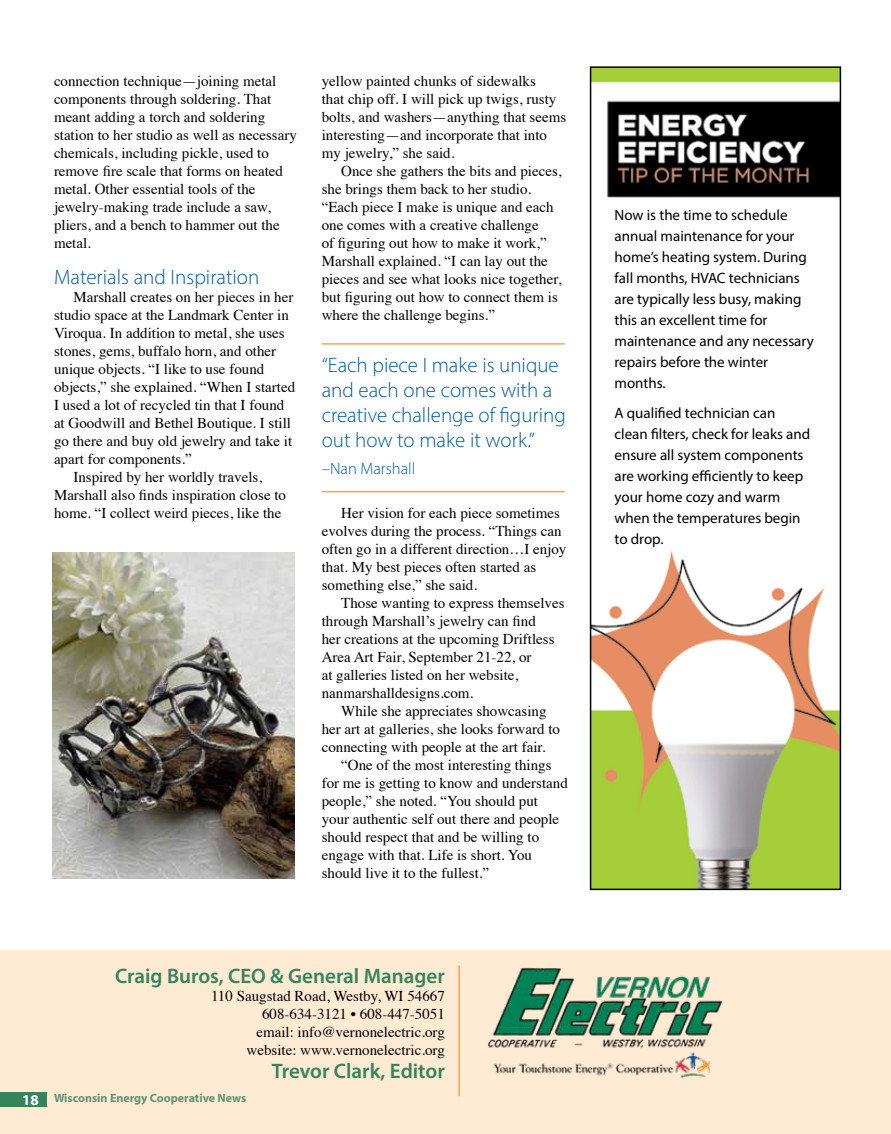
<style>
.page{position:relative;width:891px;height:1134px;background:#fff}
.page>*{position:absolute;margin:0;border:0;box-sizing:border-box;transform-origin:0 0}
.t1{font:300 21px/25.2px "Myriad Pro";color:#005a9c}
.t2{font:600 21px "Myriad Pro";color:#35845c}
.t3{font:300 16.5px "Myriad Pro";color:#005a9c}
.t4{font:15px/18px "Times";color:#000}
.t5{font:15px/21px "Myriad Pro";color:#000}
.t6{font:700 12px "Myriad Pro";color:#609575}
.s1{font-size:15px;color:#fff}
</style>
<div class="page">
<div style="left:0;top:950px;width:891px;height:184px;background:#ffead4"></div>
<div style="left:0;top:1093px;width:46px;height:14px;background:#35845c"></div>
<hr style="left:458px;top:966px;width:2px;height:130px;background:#f9a350">
<img style="left:488px;top:967px;width:234px;height:111px">
<img style="left:593px;top:69px;width:245px;height:818px">
<div style="left:590px;top:66px;width:251px;height:824px;border:2px solid #000"></div>
<img style="left:53px;top:553px;width:242px;height:325px">
<hr style="left:322px;top:343px;width:243px;height:2px;background:#f9a350">
<hr style="left:322px;top:491px;width:243px;height:1px;background:#f9a350">
<p class="t4" style="left:54px;top:70px;width:244px">connection technique—joining metal components through soldering. That meant adding a torch and soldering station to her studio as well as necessary chemicals, including pickle, used to remove fire scale that forms on heated metal. Other essential tools of the jewelry-making trade include a saw, pliers, and a bench to hammer out the metal.</p>
<h1 class="t1" style="left:54px;top:264px;width:207px">Materials and Inspiration</h1>
<p class="t4" style="left:74px;top:286px;width:221px">Marshall creates on her pieces in her</p>
<p class="t4" style="left:54px;top:304px;width:236px">studio space at the Landmark Center in</p>
<p class="t4" style="left:54px;top:322px;width:232px">Viroqua. In addition to metal, she uses</p>
<p class="t4" style="left:54px;top:340px;width:224px">stones, gems, buffalo horn, and other</p>
<p class="t4" style="left:54px;top:358px;width:212px">unique objects. “I like to use found</p>
<p class="t4" style="left:54px;top:376px;width:243px">objects,” she explained. “When I started</p>
<p class="t4" style="left:54px;top:394px;width:232px">I used a lot of recycled tin that I found</p>
<p class="t4" style="left:54px;top:412px;width:239px">at Goodwill and Bethel Boutique. I still</p>
<p class="t4" style="left:54px;top:430px;width:240px">go there and buy old jewelry and take it</p>
<p class="t4" style="left:54px;top:448px;width:139px">apart for components.”</p>
<p class="t4" style="left:74px;top:466px;width:190px">Inspired by her worldly travels,</p>
<p class="t4" style="left:54px;top:484px;width:234px">Marshall also finds inspiration close to</p>
<p class="t4" style="left:54px;top:502px;width:229px">home. “I collect weird pieces, like the</p>
<p class="t4" style="left:322px;top:70px;width:246px">yellow painted chunks of sidewalks<br>that chip off. I will pick up twigs, rusty bolts, and washers—anything that seems interesting—and incorporate that into my jewelry,” she said.</p>
<p class="t4" style="left:322px;top:160px;width:241px;text-indent:20px">Once she gathers the bits and pieces, she brings them back to her studio. “Each piece I make is unique and each one comes with a creative challenge<br>of figuring out how to make it work,” Marshall explained. “I can lay out the pieces and see what looks nice together, but figuring out how to connect them is where the challenge begins.”</p>
<h1 class="t1" style="left:322px;top:352px;width:246px">“Each piece I make is unique and each one comes with a creative challenge of figuring out how to make it work.”</h1>
<p class="t3" style="left:322px;top:459px;width:95px">–Nan Marshall</p>
<p class="t4" style="left:322px;top:502px;width:246px;text-indent:20px">Her vision for each piece sometimes evolves during the process. “Things can often go in a different direction…I enjoy that. My best pieces often started as something else,” she said.</p>
<p class="t4" style="left:322px;top:592px;width:244px;text-indent:20px">Those wanting to express themselves through Marshall’s jewelry can find<br>her creations at the upcoming Driftless Area Art Fair, September 21-22, or<br>at galleries listed on her website, nanmarshalldesigns.com.</p>
<p class="t4" style="left:341px;top:700px;width:207px">While she appreciates showcasing</p>
<p class="t4" style="left:322px;top:718px;width:240px">her art at galleries, she looks forward to</p>
<p class="t4" style="left:322px;top:736px;width:225px">connecting with people at the art fair.</p>
<p class="t4" style="left:341px;top:754px;width:212px">“One of the most interesting things</p>
<p class="t4" style="left:322px;top:772px;width:248px">for me is getting to know and understand</p>
<p class="t4" style="left:322px;top:790px;width:218px">people,” she noted. “You should put</p>
<p class="t4" style="left:322px;top:808px;width:239px">your authentic self out there and people</p>
<p class="t4" style="left:322px;top:826px;width:219px">should respect that and be willing to</p>
<p class="t4" style="left:322px;top:844px;width:212px">engage with that. Life is short. You</p>
<p class="t4" style="left:322px;top:862px;width:169px">should live it to the fullest.”</p>
<h1 class="t2" style="left:115px;top:963px;width:331px">Craig Buros, CEO &amp; General Manager</h1>
<p class="t4" style="left:211px;top:986px;width:235px;text-align:right">110 Saugstad Road, Westby, WI 54667<br>608-634-3121 • 608-447-5051<br>email: info@vernonelectric.org website: www.vernonelectric.org</p>
<p class="t6" style="left:22px;top:1091px;width:226px"><span class="s1">18</span> Wisconsin Energy Cooperative News</p>
<h1 class="t2" style="left:272px;top:1057px;width:174px">Trevor Clark, Editor</h1>
<p class="t5" style="left:615px;top:204px;width:201px">Now is the time to schedule annual maintenance for your home’s heating system. During fall months, HVAC technicians are typically less busy, making this an excellent time for maintenance and any necessary repairs before the winter months.</p>
<p class="t5" style="left:615px;top:402px;width:197px">A qualified technician can clean filters, check for leaks and ensure all system components are working efficiently to keep your home cozy and warm when the temperatures begin to drop.</p>
</div>
